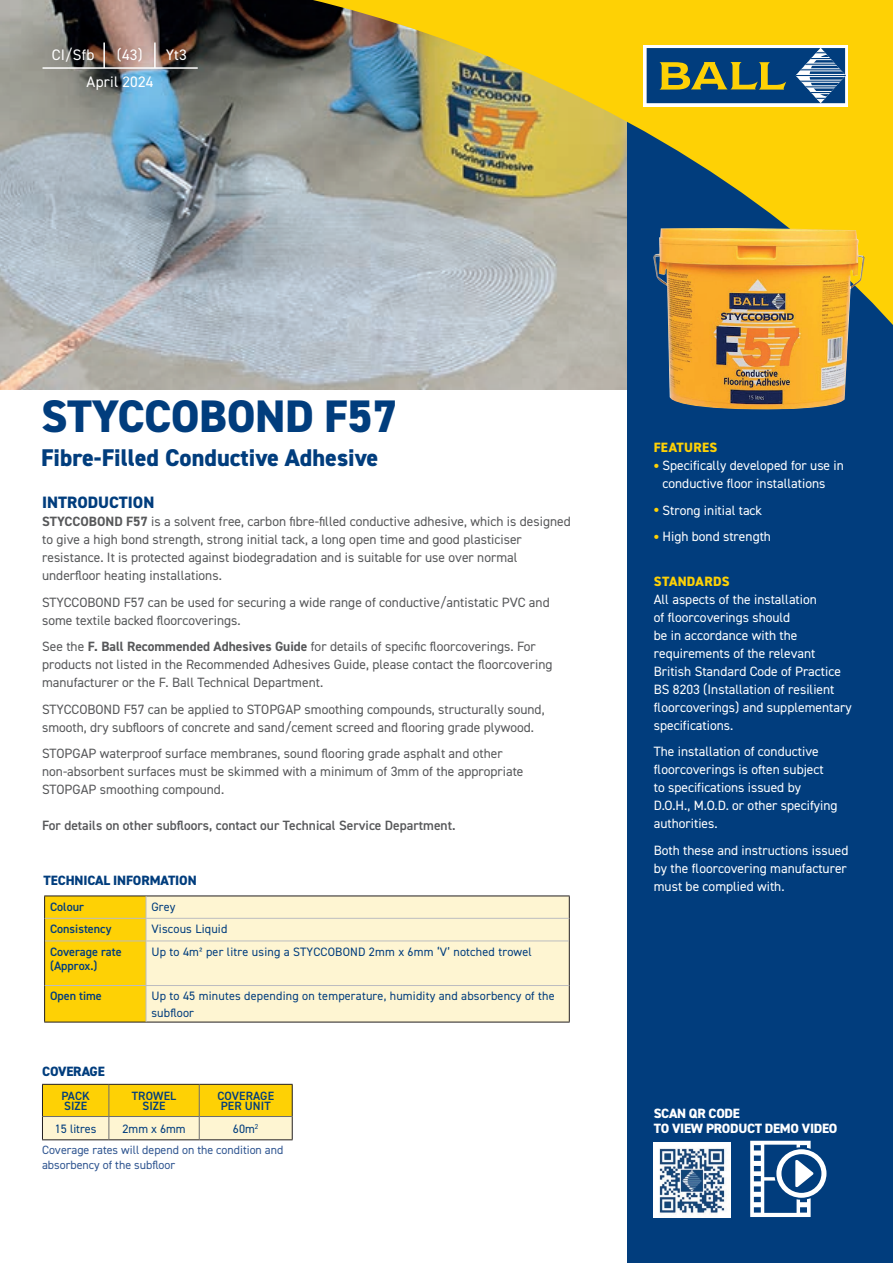
<style>
.page{position:relative;width:893px;height:1263px;background:#fff}
.page>*{position:absolute;margin:0;border:0;box-sizing:border-box;transform-origin:0 0}
.t1{font:800 45.75px "DIN2014";letter-spacing:-.01em;color:#013d7d}
.t2{font:800 24.3px "DIN2014";color:#013d7d}
.t3{font:800 16.5px "DIN2014";color:#013d7d}
.t4{font:15.3px/26.8px "DIN2014";letter-spacing:.015em;color:#fff}
.t5{font:13.5px/18px "DIN2014";color:#57585a}
.t6{font:13.5px/18px "DIN2014";color:#fff}
.t7{font:600 13.5px "DIN2014";color:#57585a}
.t8{font:800 13.5px/15px "DIN2014";letter-spacing:-.02em;color:#fff}
.t9{font:800 13.5px "DIN2014";letter-spacing:-.01em;color:#013d7d}
.t10{font:800 13.5px "DIN2014";letter-spacing:.02em;color:#fed105}
.t11{font:12.15px/16.2px "DIN2014";letter-spacing:.015em;color:#013d7d}
.t12{font:600 12.15px/14.5px "DIN2014";color:#013d7d}
.t13{font:12px/15px "DIN2014";color:#305691}
.t14{font:600 12px/10.5px "DIN2014";letter-spacing:.01em;color:#013d7d}
.s1{font-weight:700}
.s2{font-weight:700;font-size:18px;color:#fed105}
</style>
<div class="page">
<img style="left:0;top:366px;width:628px;height:23px">
<div style="left:628px;top:0;width:265px;height:1263px;background:#013d7d"></div>
<img style="left:0;top:0;width:893px;height:366px">
<svg style="left:42px;top:1084px;width:251px;height:56px;background:#f2d659"></svg>
<div style="left:147px;top:896px;width:422px;height:126px;background:#fef5d2"></div>
<hr style="left:44px;top:895px;width:102px;height:1px;background:#231f20">
<hr style="left:146px;top:895px;width:424px;height:1px;background:#231f20">
<svg style="left:569px;top:896px;width:1px;height:45px"></svg>
<hr style="left:569px;top:941px;width:1px;height:44px;background:#231f20">
<hr style="left:569px;top:985px;width:1px;height:37px;background:#231f20">
<hr style="left:44px;top:1022px;width:102px;height:1px;background:#231f20">
<hr style="left:146px;top:1022px;width:424px;height:1px;background:#231f20">
<hr style="left:146px;top:918px;width:423px;height:1px;background:#bcbdc0">
<svg style="left:44px;top:896px;width:103px;height:126px;background:#f8cd09"></svg>
<hr style="left:45px;top:940px;width:101px;height:1px;background:#bcbdc0">
<hr style="left:146px;top:940px;width:423px;height:1px;background:#bcbdc0">
<hr style="left:146px;top:941px;width:1px;height:44px;background:#bcbdc0">
<hr style="left:45px;top:985px;width:101px;height:1px;background:#bcbdc0">
<hr style="left:146px;top:985px;width:423px;height:1px;background:#bcbdc0">
<hr style="left:146px;top:986px;width:1px;height:36px;background:#bcbdc0">
<hr style="left:43px;top:67px;width:155px;height:2px;background:#fff">
<hr style="left:103px;top:43px;width:2px;height:25px;background:#fff">
<hr style="left:154px;top:43px;width:2px;height:25px;background:#fff">
<img style="left:653px;top:228px;width:212px;height:182px">
<img style="left:654px;top:1142px;width:76px;height:75px">
<svg style="left:750px;top:1141px;width:76px;height:76px"></svg>
<div style="left:644px;top:45px;width:204px;height:61px;background:#fff"></div>
<svg style="left:646px;top:48px;width:200px;height:56px;background:#386177"></svg>
<p class="t4" style="left:52px;top:41px;width:44px">CI/Sfb</p>
<p class="t4" style="left:87px;top:41px;width:68px;text-indent:30px">(43)<br>April 2024</p>
<p class="t4" style="left:166px;top:41px;width:23px">Yt3</p>
<h1 class="t1" style="left:41px;top:385px;width:358px">STYCCOBOND F57</h1>
<h2 class="t2" style="left:41px;top:442px;width:339px">Fibre-Filled Conductive Adhesive</h2>
<p class="t3" style="left:42px;top:491px;width:114px">INTRODUCTION</p>
<p class="t5" style="left:42px;top:512px;width:530px"><span class="s1">STYCCOBOND F57</span> is a solvent free, carbon fibre-filled conductive adhesive, which is designed to give a high bond strength, strong initial tack, a long open time and good plasticiser resistance. It is protected against biodegradation and is suitable for use over normal underfloor heating installations.</p>
<p class="t5" style="left:42px;top:593px;width:509px">STYCCOBOND F57 can be used for securing a wide range of conductive/antistatic PVC and some textile backed floorcoverings.</p>
<p class="t5" style="left:42px;top:637px;width:512px">See the <span class="s1">F. Ball Recommended Adhesives Guide</span> for details of specific floorcoverings. For products not listed in the Recommended Adhesives Guide, please contact the floorcovering manufacturer or the F. Ball Technical Department.</p>
<p class="t5" style="left:42px;top:700px;width:504px">STYCCOBOND F57 can be applied to STOPGAP smoothing compounds, structurally sound, smooth, dry subfloors of concrete and sand/cement screed and flooring grade plywood.</p>
<p class="t5" style="left:42px;top:744px;width:483px">STOPGAP waterproof surface membranes, sound flooring grade asphalt and other non-absorbent surfaces must be skimmed with a minimum of 3mm of the appropriate<br>STOPGAP smoothing compound.</p>
<p class="t7" style="left:42px;top:816px;width:415px">For details on other subfloors, contact our Technical Service Department.</p>
<p class="t9" style="left:44px;top:872px;width:155px">TECHNICAL INFORMATION</p>
<p class="t12" style="left:50px;top:899px;width:36px">Colour</p>
<p class="t11" style="left:151px;top:898px;width:26px">Grey</p>
<p class="t12" style="left:50px;top:921px;width:63px">Consistency</p>
<p class="t11" style="left:151px;top:921px;width:77px">Viscous Liquid</p>
<p class="t12" style="left:50px;top:944px;width:73px">Coverage rate (Approx.)</p>
<p class="t11" style="left:151px;top:943px;width:382px">Up to 4m² per litre using a STYCCOBOND 2mm x 6mm ‘V’ notched trowel</p>
<p class="t12" style="left:50px;top:989px;width:53px">Open time</p>
<p class="t11" style="left:151px;top:988px;width:405px">Up to 45 minutes depending on temperature, humidity and absorbency of the subfloor</p>
<p class="t9" style="left:42px;top:1063px;width:64px">COVERAGE</p>
<p class="t14" style="left:61px;top:1090px;width:30px">PACK<br>SIZE</p>
<p class="t14" style="left:132px;top:1090px;width:46px;text-align:center">TROWEL<br>SIZE</p>
<p class="t14" style="left:217px;top:1090px;width:58px">COVERAGE<br>PER UNIT</p>
<p class="t11" style="left:55px;top:1120px;width:43px">15 litres</p>
<p class="t11" style="left:122px;top:1120px;width:65px">2mm x 6mm</p>
<p class="t11" style="left:233px;top:1120px;width:27px">60m<sup>2</sup></p>
<p class="t13" style="left:42px;top:1142px;width:243px">Coverage rates will depend on the condition and absorbency of the subfloor</p>
<p class="t10" style="left:654px;top:439px;width:65px">FEATURES</p>
<p class="t6" style="left:662px;top:456px;width:183px;text-indent:-9px"><span class="s2">•</span> Specifically developed for use in conductive floor installations</p>
<p class="t6" style="left:654px;top:501px;width:110px"><span class="s2">•</span> Strong initial tack</p>
<p class="t6" style="left:654px;top:527px;width:119px"><span class="s2">•</span> High bond strength</p>
<p class="t10" style="left:654px;top:572px;width:77px">STANDARDS</p>
<p class="t6" style="left:654px;top:590px;width:199px">All aspects of the installation<br>of floorcoverings should<br>be in accordance with the requirements of the relevant<br>British Standard Code of Practice<br>BS 8203 (Installation of resilient floorcoverings) and supplementary specifications.</p>
<p class="t6" style="left:654px;top:742px;width:185px">The installation of conductive floorcoverings is often subject to specifications issued by<br>D.O.H., M.O.D. or other specifying authorities.</p>
<p class="t6" style="left:654px;top:841px;width:196px;text-align:justify">Both these and instructions issued by the floorcovering manufacturer must be complied with.</p>
<p class="t8" style="left:654px;top:1105px;width:185px">SCAN QR CODE<br>TO VIEW PRODUCT DEMO VIDEO</p>
</div>
